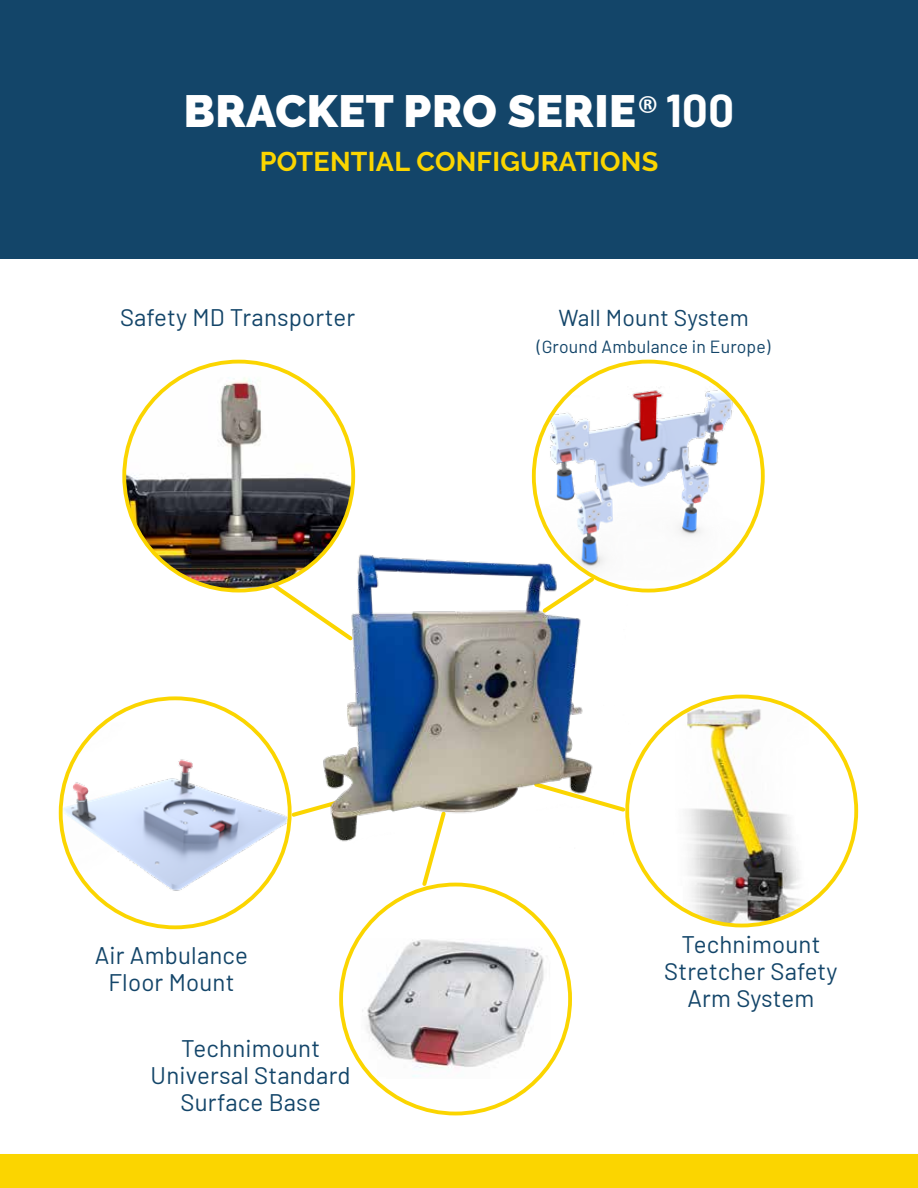
<style>
.page{position:relative;width:918px;height:1188px;background:#fff}
.page>*{position:absolute;margin:0;border:0;box-sizing:border-box;transform-origin:0 0}
.t1{font:900 45px "Raleway";letter-spacing:.01em;color:#fff}
.t2{font:700 27px "Raleway";letter-spacing:.01em;color:#fbd500}
.t3{font:24px/27px "Barlow";letter-spacing:.01em;color:#134569;text-align:center}
.t4{font:22.95px "Barlow";letter-spacing:.01em;color:#134569}
.t5{font:17.55px "Barlow";letter-spacing:.01em;color:#134569}
.s1{font-family:"Calibri";font-weight:400}
.s2{font-family:"Barlow";font-weight:700}
</style>
<div class="page">
<svg style="left:419px;top:877px;width:30px;height:12px"></svg>
<div style="left:0;top:0;width:918px;height:258px;background:#134569"></div>
<div style="left:0;top:1154px;width:918px;height:34px;background:#fbd500"></div>
<img style="left:124px;top:362px;width:229px;height:229px;border-radius:114px">
<img style="left:61px;top:722px;width:212px;height:202px">
<img style="left:534px;top:369px;width:229px;height:211px">
<img style="left:675px;top:697px;width:134px;height:229px">
<img style="left:361px;top:939px;width:189px;height:140px">
<img style="left:241px;top:525px;width:412px;height:352px">
<h1 class="t1" style="left:184px;top:85px;width:552px">BRACKET PRO SERIE<span class="s1">®</span><span class="s2">100</span></h1>
<p class="t2" style="left:260px;top:146px;width:400px">POTENTIAL CONFIGURATIONS</p>
<p class="t3" style="left:120px;top:302px;width:237px">Safety MD Transporter</p>
<p class="t4" style="left:559px;top:301px;width:192px">Wall Mount System</p>
<p class="t5" style="left:537px;top:334px;width:235px">(Ground Ambulance in Europe)</p>
<p class="t3" style="left:95px;top:940px;width:155px">Air Ambulance<br>Floor Mount</p>
<p class="t3" style="left:151px;top:1033px;width:202px">Technimount<br>Universal Standard<br>Surface Base</p>
<p class="t3" style="left:664px;top:929px;width:175px">Technimount<br>Stretcher Safety<br>Arm System</p>
</div>
